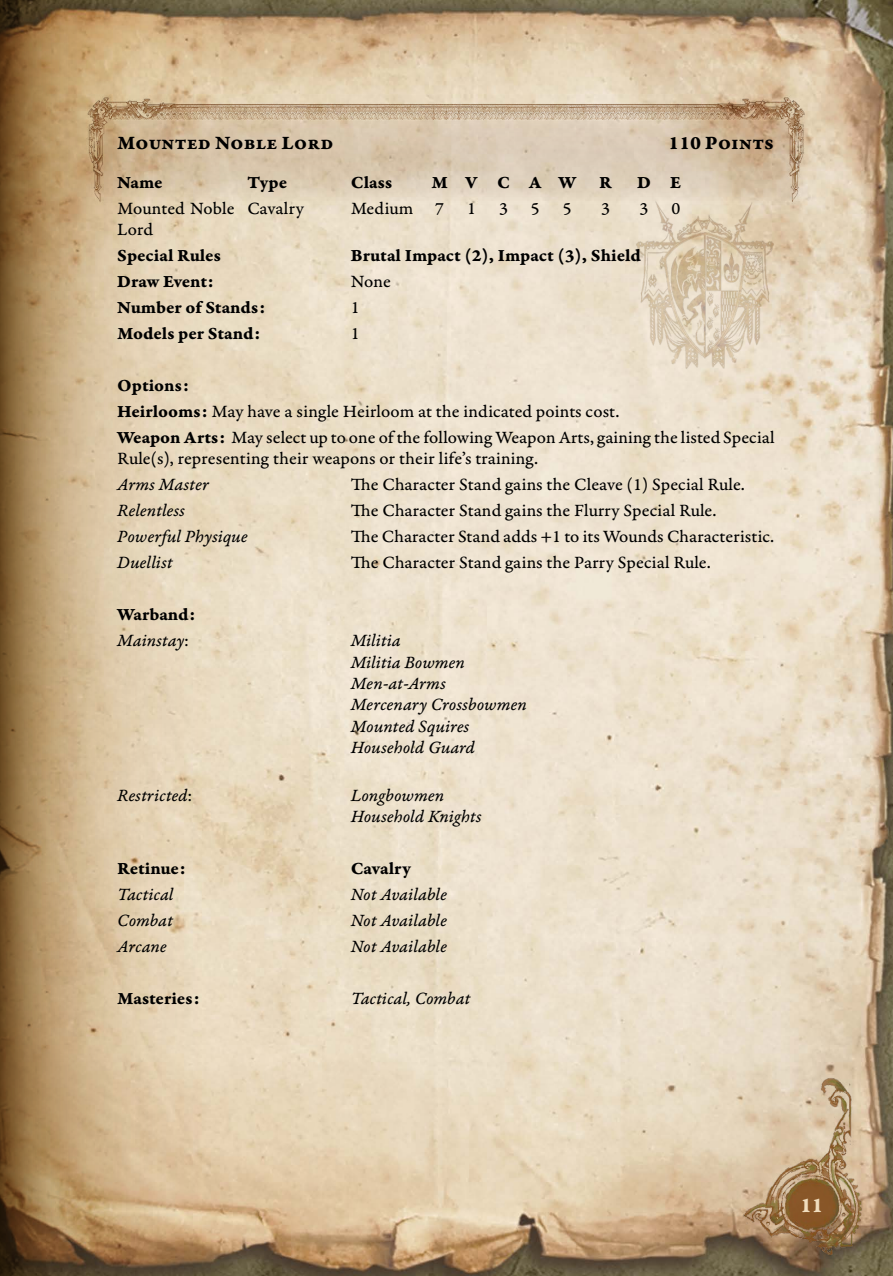
<style>
.page{position:relative;width:893px;height:1276px;background:#fff}
.page>*{position:absolute;margin:0;border:0;box-sizing:border-box;transform-origin:0 0}
.t1{font:22.5px "Garamond Premr Pro Bd Capt";color:#f0ddbe}
.t2{font:20.25px "Garamond Premr Pro Bd Capt";color:#000}
.t3{font:18.22px/21.4px "Garamond Premr Pro Capt";letter-spacing:.005em;color:#000}
.t4{font:18.22px/21.4px "Garamond Premr Pro It Capt";color:#000}
.t5{font:18.22px "Garamond Premr Pro Bd Capt";letter-spacing:-.005em;color:#000}
.s1{font-family:"Garamond Premr Pro Bd Capt"}
.s2{font-family:"Garamond Premr Pro Capt"}
</style>
<div class="page">
<img style="left:225px;top:0;width:668px;height:1276px">
<svg style="left:112px;top:0;width:113px;height:1276px"></svg>
<svg style="left:1px;top:0;width:111px;height:1276px"></svg>
<svg style="left:0;top:0;width:1px;height:1276px"></svg>
<img style="left:695px;top:998px;width:172px;height:265px">
<img style="left:65px;top:96px;width:762px;height:181px">
<img style="left:630px;top:194px;width:150px;height:181px">
<p class="t2" style="left:117px;top:130px;width:218px">Mounted Noble Lord</p>
<p class="t2" style="left:668px;top:130px;width:107px">110 Points</p>
<p class="t5" style="left:117px;top:171px;width:47px">Name</p>
<p class="t5" style="left:247px;top:171px;width:41px">Type</p>
<p class="t5" style="left:351px;top:171px;width:43px">Class</p>
<p class="t5" style="left:431px;top:171px;width:146px">MVCAW</p>
<p class="t5" style="left:599px;top:171px;width:14px">R</p>
<p class="t5" style="left:637px;top:171px;width:46px">D E</p>
<p class="t3" style="left:117px;top:198px;width:119px">Mounted Noble<br>Lord</p>
<p class="t3" style="left:247px;top:198px;width:58px">Cavalry</p>
<p class="t3" style="left:351px;top:198px;width:95px">Medium 7</p>
<p class="t3" style="left:467px;top:198px;width:10px">1</p>
<p class="t3" style="left:499px;top:198px;width:10px">3</p>
<p class="t3" style="left:531px;top:198px;width:10px">5</p>
<p class="t3" style="left:563px;top:198px;width:10px">5</p>
<p class="t3" style="left:601px;top:198px;width:10px">3</p>
<p class="t3" style="left:639px;top:198px;width:10px">3</p>
<p class="t3" style="left:671px;top:198px;width:10px">0</p>
<p class="t5" style="left:117px;top:244px;width:105px">Special Rules</p>
<p class="t5" style="left:351px;top:244px;width:291px">Brutal Impact (2), Impact (3), Shield</p>
<p class="t5" style="left:117px;top:270px;width:98px">Draw Event:</p>
<p class="t3" style="left:351px;top:271px;width:42px">None</p>
<p class="t5" style="left:117px;top:296px;width:150px">Number of Stands:</p>
<p class="t3" style="left:351px;top:297px;width:10px">1</p>
<p class="t5" style="left:117px;top:322px;width:144px">Models per Stand:</p>
<p class="t3" style="left:351px;top:323px;width:10px">1</p>
<p class="t5" style="left:117px;top:374px;width:73px">Options:</p>
<p class="t3" style="left:117px;top:399px;width:659px;line-height:25.9px"><span class="s1">Heirlooms:</span> May have a single Heirloom at the indicated points cost.<br><span class="s1">Weapon Arts:</span> May select up to one of the following Weapon Arts, gaining the listed Special</p>
<p class="t3" style="left:117px;top:448px;width:422px">Rule(s), representing their weapons or their life’s training.</p>
<p class="t4" style="left:117px;top:475px;width:93px">Arms Master</p>
<p class="t3" style="left:351px;top:474px;width:396px">The Character Stand gains the Cleave (1) Special Rule.</p>
<p class="t4" style="left:117px;top:501px;width:69px">Relentless</p>
<p class="t3" style="left:351px;top:500px;width:367px">The Character Stand gains the Flurry Special Rule.</p>
<p class="t4" style="left:117px;top:527px;width:132px">Powerful Physique</p>
<p class="t3" style="left:351px;top:526px;width:425px">The Character Stand adds +1 to its Wounds Characteristic.</p>
<p class="t4" style="left:117px;top:553px;width:57px">Duellist</p>
<p class="t3" style="left:351px;top:552px;width:361px">The Character Stand gains the Parry Special Rule.</p>
<p class="t5" style="left:117px;top:603px;width:80px">Warband:</p>
<p class="t4" style="left:117px;top:631px;width:73px">Mainstay<span class="s2">:</span></p>
<p class="t4" style="left:351px;top:631px;width:178px">Militia<br>Militia Bowmen<br>Men-at-Arms<br>Mercenary Crossbowmen<br>Mounted Squires<br>Household Guard</p>
<p class="t4" style="left:117px;top:785px;width:77px">Restricted<span class="s2">:</span></p>
<p class="t4" style="left:351px;top:785px;width:132px">Longbowmen<br>Household Knights</p>
<p class="t5" style="left:117px;top:857px;width:70px">Retinue:</p>
<p class="t5" style="left:351px;top:857px;width:62px">Cavalry</p>
<p class="t4" style="left:117px;top:884px;width:58px">Tactical</p>
<p class="t4" style="left:351px;top:884px;width:98px">Not Available</p>
<p class="t4" style="left:117px;top:910px;width:57px">Combat</p>
<p class="t4" style="left:351px;top:910px;width:98px">Not Available</p>
<p class="t4" style="left:117px;top:936px;width:51px">Arcane</p>
<p class="t4" style="left:351px;top:936px;width:98px">Not Available</p>
<p class="t5" style="left:117px;top:987px;width:84px">Masteries:</p>
<p class="t4" style="left:351px;top:988px;width:121px">Tactical, Combat</p>
<p class="t1" style="left:800px;top:1191px;width:25px">11</p>
</div>
